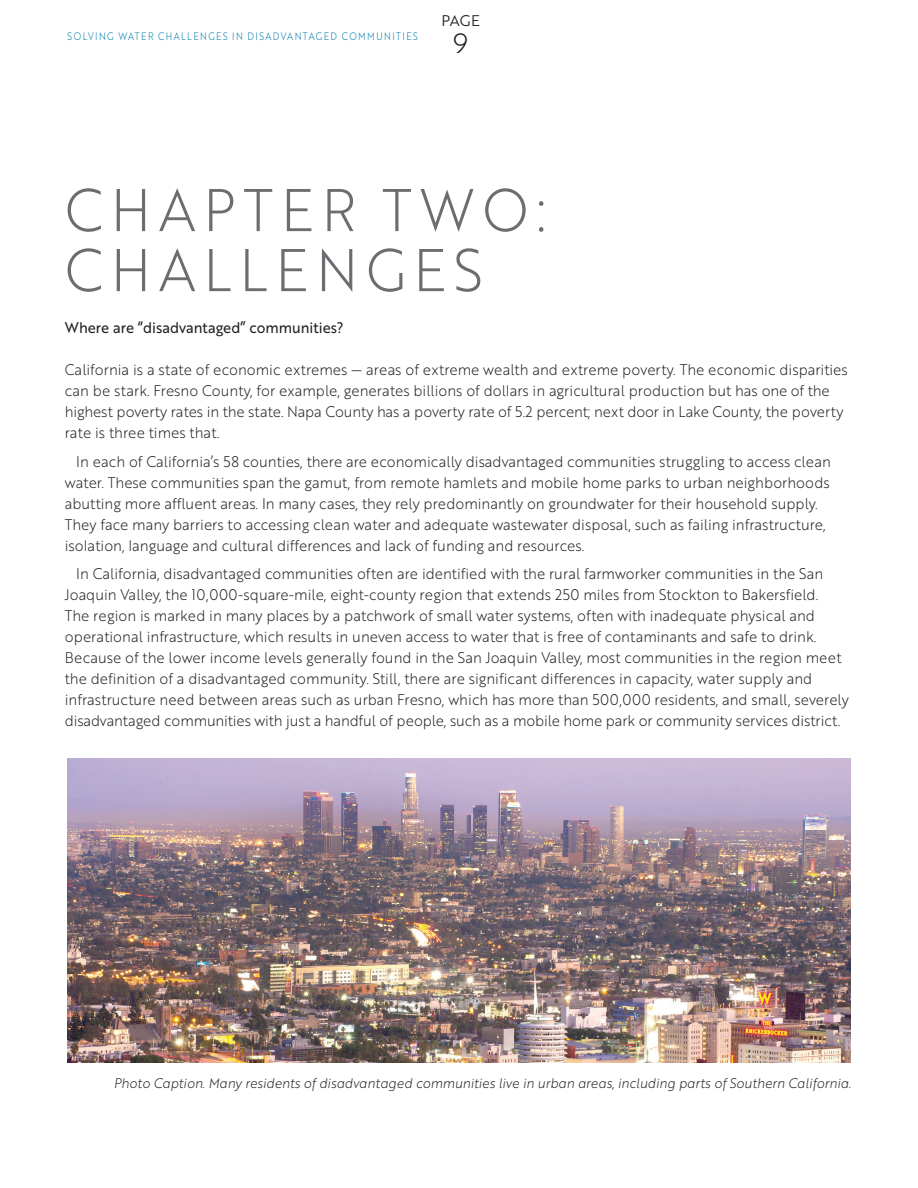
<style>
.page{position:relative;width:918px;height:1188px;background:#fff}
.page>*{position:absolute;margin:0;border:0;box-sizing:border-box;transform-origin:0 0}
.t1{font:58.5px/60px "Brother 1816 Light";letter-spacing:.14em;color:#6c6d70;scale:.95 1}
.t2{font:27px "Brother 1816 Light";color:#231f20}
.t3{font:15px/21px "Brother 1816 Light";color:#231f20;scale:.95 1}
.t4{font:15px "Brother 1816 Regular";color:#231f20;scale:.95 1}
.t5{font:15px "Brother 1816 Book";color:#231f20}
.t6{font:13.5px "Brother 1816 Light Italic";color:#231f20;scale:.95 1}
.t7{font:10.5px "Brother 1816 Light";letter-spacing:.16em;color:#007dad;scale:.86 1}
</style>
<div class="page">
<img style="left:68px;top:758px;width:782px;height:305px">
<p class="t5" style="left:441px;top:16px;width:40px">PAGE</p>
<p class="t7" style="left:68px;top:32px;width:409px">SOLVING WATER CHALLENGES IN DISADVANTAGED COMMUNITIES</p>
<p class="t2" style="left:453px;top:34px;width:16px">9</p>
<h1 class="t1" style="left:65px;top:187px;width:508px">CHAPTER TWO:<br>CHALLENGES</h1>
<p class="t4" style="left:65px;top:322px;width:295px">Where are “disadvantaged” communities?</p>
<p class="t3" style="left:65px;top:361px;width:826px">California is a state of economic extremes — areas of extreme wealth and extreme poverty. The economic disparities can be stark. Fresno County, for example, generates billions of dollars in agricultural production but has one of the highest poverty rates in the state. Napa County has a poverty rate of 5.2 percent; next door in Lake County, the poverty rate is three times that.</p>
<p class="t3" style="left:65px;top:453px;width:808px;text-indent:11px">In each of California’s 58 counties, there are economically disadvantaged communities struggling to access clean water. These communities span the gamut, from remote hamlets and mobile home parks to urban neighborhoods abutting more affluent areas. In many cases, they rely predominantly on groundwater for their household supply.<br>They face many barriers to accessing clean water and adequate wastewater disposal, such as failing infrastructure, isolation, language and cultural differences and lack of funding and resources.</p>
<p class="t3" style="left:65px;top:565px;width:827px;text-indent:11px">In California, disadvantaged communities often are identified with the rural farmworker communities in the San Joaquin Valley, the 10,000-square-mile, eight-county region that extends 250 miles from Stockton to Bakersfield.<br>The region is marked in many places by a patchwork of small water systems, often with inadequate physical and operational infrastructure, which results in uneven access to water that is free of contaminants and safe to drink.<br>Because of the lower income levels generally found in the San Joaquin Valley, most communities in the region meet the definition of a disadvantaged community. Still, there are significant differences in capacity, water supply and infrastructure need between areas such as urban Fresno, which has more than 500,000 residents, and small, severely disadvantaged communities with just a handful of people, such as a mobile home park or community services district.</p>
<p class="t6" style="left:114px;top:1078px;width:778px">Photo Caption. Many residents of disadvantaged communities live in urban areas, including parts of Southern California.</p>
</div>
